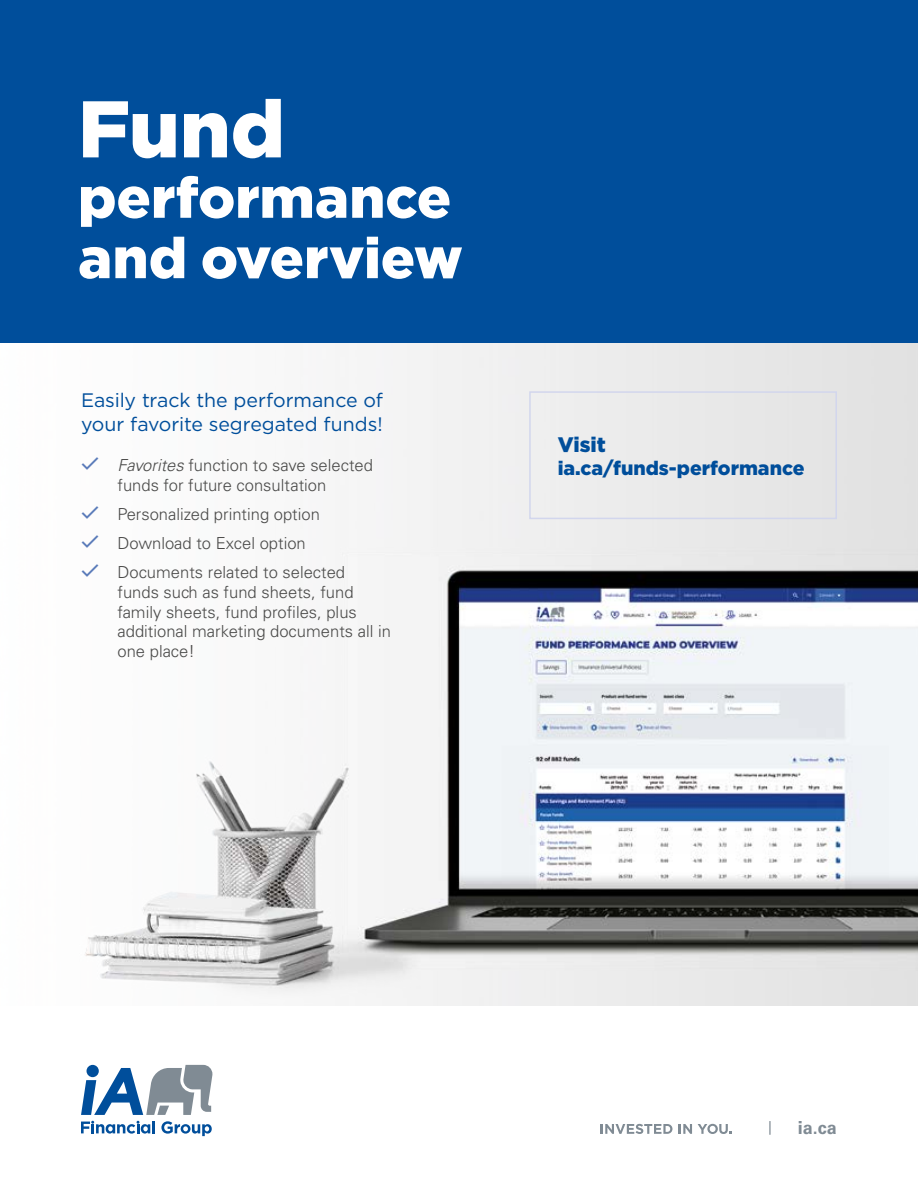
<style>
.page{position:relative;width:918px;height:1188px;background:#fff}
.page>*{position:absolute;margin:0;border:0;box-sizing:border-box;transform-origin:0 0}
.t1{font:900 80.1px "Gotham";color:#fff}
.t2{font:900 56.85px/60.4px "Gotham";color:#fff}
.t3{font:900 21px "Gotham";color:#004e9b}
.t4{font:19.5px/24px "Gotham";letter-spacing:-.005em;color:#004e9b}
.t5{font:900 19.5px "Gotham";color:#004e9b}
.t6{font:700 18px "Univers LT Std";color:#808b94}
.t7{font:300 16.65px/20px "Univers LT Std";color:#4a4a49}
.s1{font-family:"Crochet";font-weight:400;font-size:18px;color:#597ab9}
.s2{font-style:italic}
</style>
<div class="page">
<img style="left:0;top:342px;width:918px;height:663px">
<div style="left:0;top:0;width:918px;height:342px;background:#004e9b"></div>
<svg style="left:81px;top:1065px;width:131px;height:50px"></svg>
<svg style="left:161px;top:1121px;width:51px;height:15px"></svg>
<svg style="left:81px;top:1121px;width:74px;height:13px"></svg>
<svg style="left:601px;top:1124px;width:71px;height:10px"></svg>
<svg style="left:679px;top:1124px;width:13px;height:10px"></svg>
<svg style="left:698px;top:1124px;width:34px;height:10px"></svg>
<div style="left:529px;top:391px;width:308px;height:128px;border:2px solid #d2d6ed"></div>
<svg style="left:769px;top:1121px;width:2px;height:14px"></svg>
<h1 class="t1" style="left:78px;top:74px;width:208px">Fund</h1>
<h1 class="t2" style="left:78px;top:167px;width:386px">performance and overview</h1>
<h3 class="t4" style="left:81px;top:388px;width:304px">Easily track the performance of your favorite segregated funds!</h3>
<p class="t7" style="left:117px;top:455px;width:257px;text-indent:-36px"><span class="s1">•</span> <span class="s2">Favorites</span> function to save selected funds for future consultation</p>
<p class="t7" style="left:81px;top:504px;width:240px"><span class="s1">•</span> Personalized printing option</p>
<p class="t7" style="left:81px;top:533px;width:226px"><span class="s1">•</span> Download to Excel option</p>
<p class="t7" style="left:117px;top:562px;width:275px;text-indent:-36px"><span class="s1">•</span> Documents related to selected<br>funds such as fund sheets, fund family sheets, fund profiles, plus additional marketing documents all in one place!</p>
<p class="t3" style="left:558px;top:430px;width:50px">Visit</p>
<p class="t5" style="left:558px;top:455px;width:248px">ia.ca/funds-performance</p>
<p class="t6" style="left:798px;top:1117px;width:41px">ia.ca</p>
</div>
